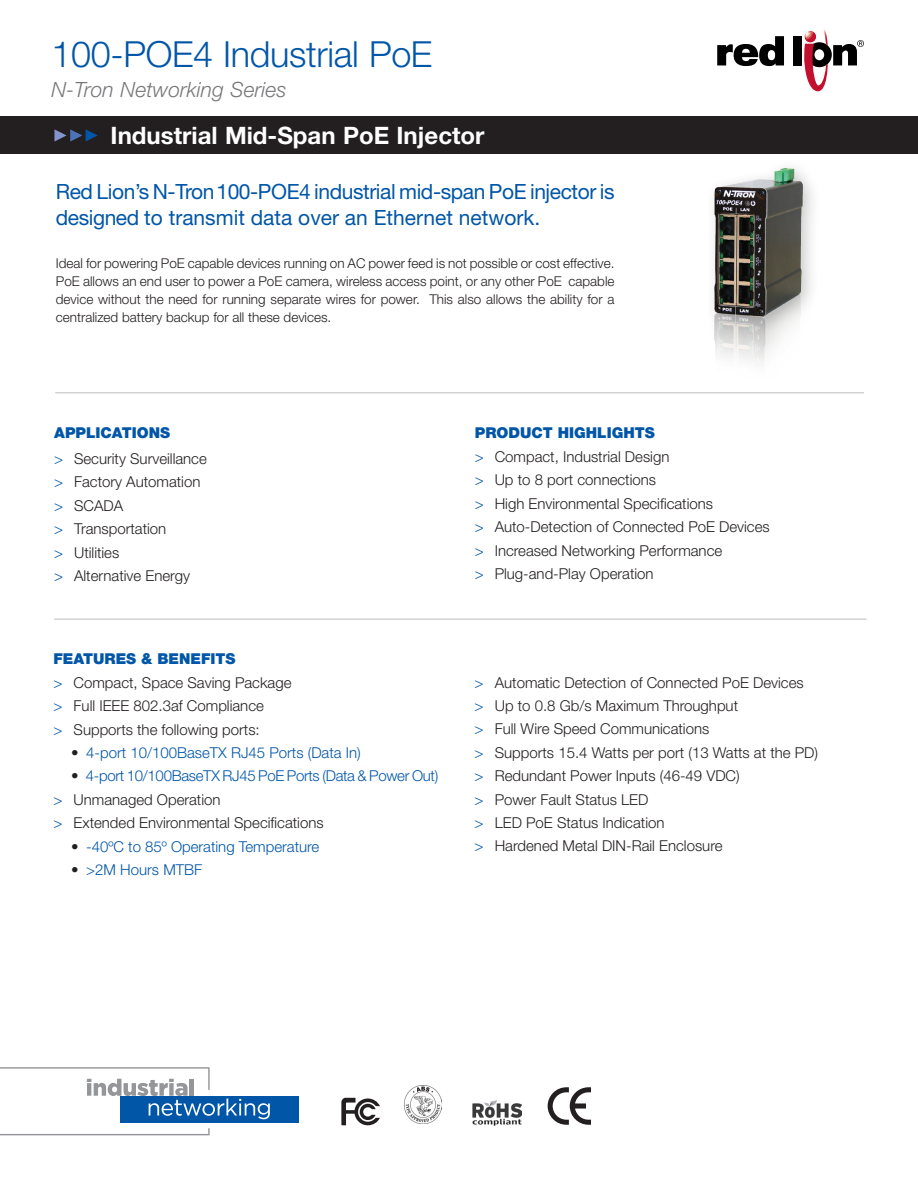
<style>
.page{position:relative;width:918px;height:1188px;background:#fff}
.page>*{position:absolute;margin:0;border:0;box-sizing:border-box;transform-origin:0 0}
.Page_1_Header_-_Prod{font:300 36px "Helvetica Neue LT Std";letter-spacing:-.01em;color:#0156a8}
.Page_1_Header_-_Prod-2{font:700 24px "Helvetica Neue LT Std";color:#fff}
.Heading{font:21px/25.5px "Helvetica Neue LT Std";letter-spacing:-.02em;color:#0156a8}
.Page_1_-_Series_Name{font:italic 300 21px "Helvetica Neue LT Std";letter-spacing:.005em;color:#77777a}
.t1{font:300 15px "Helvetica Neue LT Std";color:#231f20}
.t2{font:300 15px "Helvetica Neue LT Std";color:#0156a8}
.Page_1_-_Sm_Header{font:900 15px "Helvetica Neue LT Std";color:#0156a8}
.t3{font:300 15px "Helvetica Neue LT Std";letter-spacing:-.02em;color:#0156a8}
.Heading-2{font:300 13.5px/18px "Helvetica Neue LT Std";color:#231f20;text-align:justify}
.s1{color:#0156a8}
.s2{color:#231f20}
</style>
<div class="page">
<div style="left:120px;top:1096px;width:179px;height:27px;background:#0156a8"></div>
<svg style="left:0;top:1128px;width:210px;height:7px"></svg>
<svg style="left:0;top:1067px;width:270px;height:52px"></svg>
<svg style="left:717px;top:36px;width:67px;height:30px"></svg>
<div style="left:793px;top:36px;width:9px;height:29px;background:#000"></div>
<svg style="left:804px;top:29px;width:60px;height:62px"></svg>
<img style="left:404px;top:1086px;width:38px;height:38px">
<svg style="left:341px;top:1098px;width:39px;height:27px"></svg>
<img style="left:472px;top:1101px;width:50px;height:25px">
<svg style="left:548px;top:1087px;width:43px;height:38px"></svg>
<hr style="left:54px;top:619px;width:813px;height:1px;background:#bcbdc0">
<hr style="left:55px;top:393px;width:809px;height:1px;background:#bcbdc0">
<img style="left:704px;top:167px;width:107px;height:227px">
<div style="left:0;top:117px;width:918px;height:37px;background:#231f20"></div>
<svg style="left:54px;top:129px;width:44px;height:13px"></svg>
<p class="Page_1_Header_-_Prod" style="left:51px;top:32px;width:382px">100-POE4 Industrial PoE</p>
<p class="Page_1_-_Series_Name" style="left:51px;top:77px;width:237px">N-Tron Networking Series</p>
<p class="Page_1_Header_-_Prod-2" style="left:111px;top:121px;width:375px">Industrial Mid-Span PoE Injector</p>
<p class="Heading" style="left:56px;top:179px;width:560px">Red Lion’s N-Tron100-POE4 industrial mid-span PoE injector is designed to transmit data over an Ethernet network.</p>
<p class="Heading-2" style="left:56px;top:254px;width:560px">Ideal for powering PoE capable devices running on AC power feed is not possible or cost effective.<br>PoE allows an end user to power a PoE camera, wireless access point, or any other PoE capable device without the need for running separate wires for power. This also allows the ability for a centralized battery backup for all these devices.</p>
<p class="Page_1_-_Sm_Header" style="left:54px;top:424px;width:117px">APPLICATIONS</p>
<p class="t1" style="left:54px;top:450px;width:154px"><span class="s1">&gt;</span> Security Surveillance</p>
<p class="t1" style="left:54px;top:473px;width:148px"><span class="s1">&gt;</span> Factory Automation</p>
<p class="t1" style="left:54px;top:496px;width:71px"><span class="s1">&gt;</span> SCADA</p>
<p class="t1" style="left:54px;top:520px;width:114px"><span class="s1">&gt;</span> Transportation</p>
<p class="t1" style="left:54px;top:543px;width:67px"><span class="s1">&gt;</span> Utilities</p>
<p class="t1" style="left:54px;top:567px;width:138px"><span class="s1">&gt;</span> Alternative Energy</p>
<p class="Page_1_-_Sm_Header" style="left:53px;top:650px;width:184px">FEATURES &amp; BENEFITS</p>
<p class="t1" style="left:53px;top:673px;width:240px"><span class="s1">&gt;</span> Compact, Space Saving Package</p>
<p class="t1" style="left:53px;top:697px;width:212px"><span class="s1">&gt;</span> Full IEEE 802.3af Compliance</p>
<p class="t1" style="left:53px;top:720px;width:208px"><span class="s1">&gt;</span> Supports the following ports:</p>
<p class="t2" style="left:71px;top:744px;width:291px"><span class="s2">•</span> 4-port 10/100BaseTX RJ45 Ports (Data In)</p>
<p class="t3" style="left:71px;top:767px;width:369px"><span class="s2">•</span> 4-port 10/100BaseTX RJ45 PoE Ports (Data &amp; Power Out)</p>
<p class="t1" style="left:53px;top:790px;width:169px"><span class="s1">&gt;</span> Unmanaged Operation</p>
<p class="t1" style="left:53px;top:814px;width:272px"><span class="s1">&gt;</span> Extended Environmental Specifications</p>
<p class="t2" style="left:71px;top:837px;width:250px"><span class="s2">•</span> -40ºC to 85º Operating Temperature</p>
<p class="t2" style="left:71px;top:861px;width:132px"><span class="s2">•</span> &gt;2M Hours MTBF</p>
<p class="Page_1_-_Sm_Header" style="left:475px;top:424px;width:182px">PRODUCT HIGHLIGHTS</p>
<p class="t1" style="left:475px;top:447px;width:196px"><span class="s1">&gt;</span> Compact, Industrial Design</p>
<p class="t1" style="left:475px;top:471px;width:183px"><span class="s1">&gt;</span> Up to 8 port connections</p>
<p class="t1" style="left:475px;top:494px;width:240px"><span class="s1">&gt;</span> High Environmental Specifications</p>
<p class="t1" style="left:475px;top:518px;width:296px"><span class="s1">&gt;</span> Auto-Detection of Connected PoE Devices</p>
<p class="t1" style="left:475px;top:541px;width:249px"><span class="s1">&gt;</span> Increased Networking Performance</p>
<p class="t1" style="left:475px;top:564px;width:180px"><span class="s1">&gt;</span> Plug-and-Play Operation</p>
<p class="t1" style="left:475px;top:673px;width:331px"><span class="s1">&gt;</span> Automatic Detection of Connected PoE Devices</p>
<p class="t1" style="left:475px;top:697px;width:265px"><span class="s1">&gt;</span> Up to 0.8 Gb/s Maximum Throughput</p>
<p class="t1" style="left:475px;top:720px;width:236px"><span class="s1">&gt;</span> Full Wire Speed Communications</p>
<p class="t1" style="left:475px;top:743px;width:345px"><span class="s1">&gt;</span> Supports 15.4 Watts per port (13 Watts at the PD)</p>
<p class="t1" style="left:475px;top:767px;width:267px"><span class="s1">&gt;</span> Redundant Power Inputs (46-49 VDC)</p>
<p class="t1" style="left:475px;top:790px;width:175px"><span class="s1">&gt;</span> Power Fault Status LED</p>
<p class="t1" style="left:475px;top:814px;width:192px"><span class="s1">&gt;</span> LED PoE Status Indication</p>
<p class="t1" style="left:475px;top:837px;width:250px"><span class="s1">&gt;</span> Hardened Metal DIN-Rail Enclosure</p>
</div>
